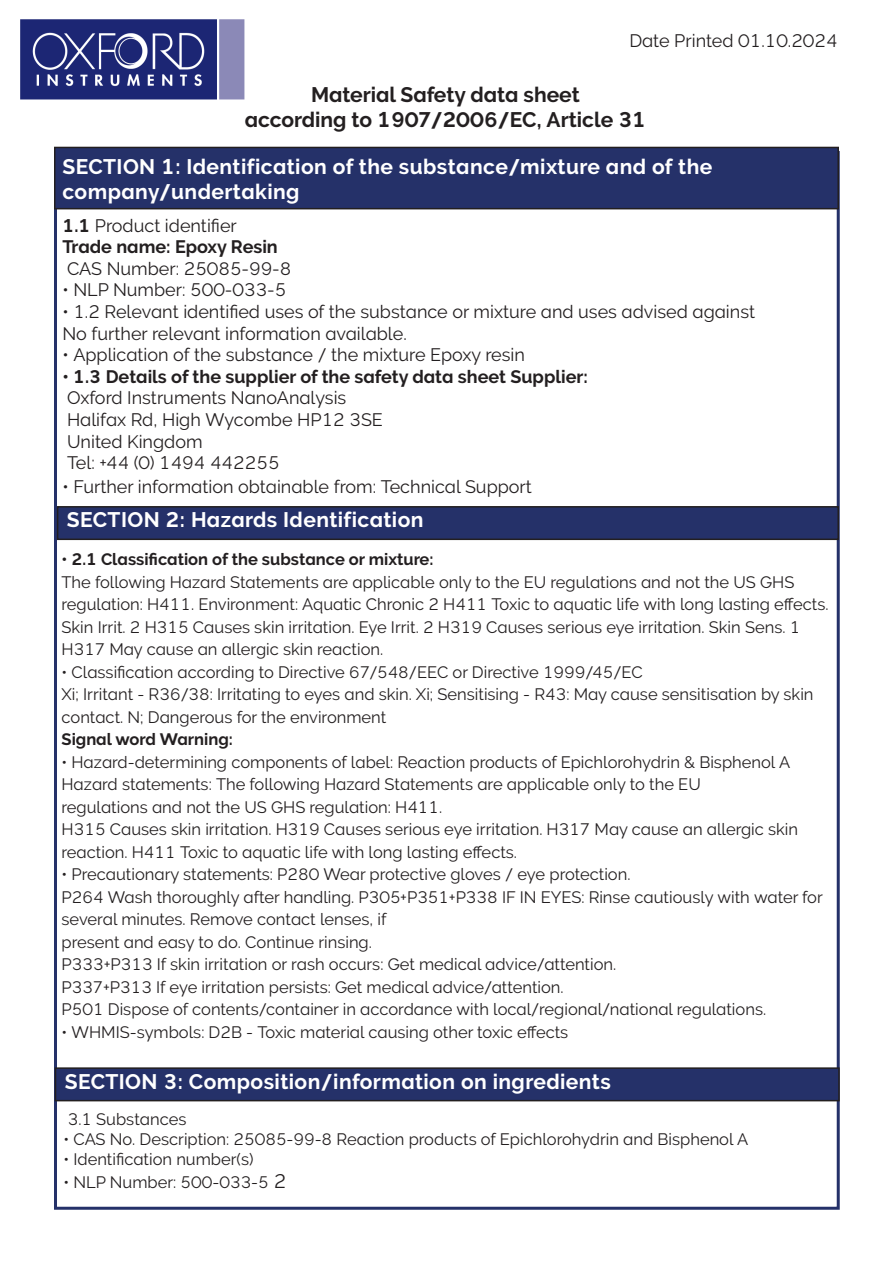
<style>
.page{position:relative;width:893px;height:1263px;background:#fff}
.page>*{position:absolute;margin:0;border:0;box-sizing:border-box;transform-origin:0 0}
.t1{font:21px "Oxford Raleway Bold";letter-spacing:.02em;color:#fff}
.t2{font:21px "Oxford Raleway Bold";color:#231f20}
.t3{font:18px "Oxford Raleway Regular";color:#231f20}
.t4{font:18px "Oxford Raleway Bold";color:#231f20}
.t5{font:16.5px/22.5px "Oxford Raleway Regular";color:#231f20}
.t6{font:16.5px "Oxford Raleway Bold";color:#231f20}
.s1{font-family:"Oxford Raleway Bold"}
.s2{font-size:19.5px}
</style>
<div class="page">
<img style="left:20px;top:19px;width:225px;height:81px">
<div style="left:55px;top:147px;width:783px;height:62px;background:#253169"></div>
<div style="left:54px;top:147px;width:785px;height:62px;border:2px solid #231f20"></div>
<div style="left:58px;top:507px;width:780px;height:32px;background:#253169"></div>
<div style="left:57px;top:506px;width:782px;height:34px;border:2px solid #231f20"></div>
<div style="left:56px;top:1068px;width:783px;height:33px;background:#253169"></div>
<div style="left:55px;top:1067px;width:785px;height:34px;border:2px solid #231f20"></div>
<p class="t3" style="left:629px;top:30px;width:210px">Date Printed 01.10.2024</p>
<p class="t2" style="left:311px;top:82px;width:270px">Material Safety data sheet</p>
<p class="t2" style="left:245px;top:107px;width:403px">according to 1907/2006/EC, Article 31</p>
<p class="t1" style="left:62px;top:154px;width:651px">SECTION 1: Identification of the substance/mixture and of the</p>
<p class="t1" style="left:62px;top:180px;width:239px">company/undertaking</p>
<p class="t3" style="left:62px;top:215px;width:176px"><span class="s1">1.1</span> Product identifier</p>
<p class="t4" style="left:62px;top:236px;width:217px">Trade name: Epoxy Resin</p>
<p class="t3" style="left:67px;top:258px;width:226px">CAS Number: 25085-99-8</p>
<p class="t3" style="left:62px;top:279px;width:226px">· NLP Number: 500-033-5</p>
<p class="t3" style="left:62px;top:301px;width:694px">· 1.2 Relevant identified uses of the substance or mixture and uses advised against</p>
<p class="t3" style="left:62px;top:323px;width:346px">No further relevant information available.</p>
<p class="t3" style="left:62px;top:344px;width:464px">· Application of the substance / the mixture Epoxy resin</p>
<p class="t4" style="left:62px;top:366px;width:527px">· 1.3 Details of the supplier of the safety data sheet Supplier:</p>
<p class="t3" style="left:67px;top:387px;width:281px">Oxford Instruments NanoAnalysis</p>
<p class="t3" style="left:67px;top:409px;width:317px">Halifax Rd, High Wycombe HP12 3SE</p>
<p class="t3" style="left:67px;top:431px;width:137px">United Kingdom</p>
<p class="t3" style="left:67px;top:452px;width:214px">Tel: +44 (0) 1494 442255</p>
<p class="t3" style="left:62px;top:476px;width:471px">· Further information obtainable from: Technical Support</p>
<p class="t1" style="left:67px;top:508px;width:358px">SECTION 2: Hazards Identification</p>
<p class="t6" style="left:62px;top:550px;width:373px">· 2.1 Classification of the substance or mixture:</p>
<p class="t5" style="left:62px;top:571px;width:768px">The following Hazard Statements are applicable only to the EU regulations and not the US GHS regulation: H411. Environment: Aquatic Chronic 2 H411 Toxic to aquatic life with long lasting effects.<br>Skin Irrit. 2 H315 Causes skin irritation. Eye Irrit. 2 H319 Causes serious eye irritation. Skin Sens. 1<br>H317 May cause an allergic skin reaction.</p>
<p class="t5" style="left:62px;top:661px;width:583px">· Classification according to Directive 67/548/EEC or Directive 1999/45/EC</p>
<p class="t5" style="left:62px;top:683px;width:753px">Xi; Irritant - R36/38: Irritating to eyes and skin. Xi; Sensitising - R43: May cause sensitisation by skin contact. N; Dangerous for the environment</p>
<p class="t6" style="left:62px;top:730px;width:173px">Signal word Warning:</p>
<p class="t5" style="left:62px;top:751px;width:730px">· Hazard-determining components of label: Reaction products of Epichlorohydrin &amp; Bisphenol A</p>
<p class="t5" style="left:62px;top:773px;width:641px">Hazard statements: The following Hazard Statements are applicable only to the EU</p>
<p class="t5" style="left:62px;top:796px;width:382px">regulations and not the US GHS regulation: H411.</p>
<p class="t5" style="left:62px;top:818px;width:738px">H315 Causes skin irritation. H319 Causes serious eye irritation. H317 May cause an allergic skin reaction. H411 Toxic to aquatic life with long lasting effects.</p>
<p class="t5" style="left:62px;top:863px;width:570px">· Precautionary statements: P280 Wear protective gloves / eye protection.</p>
<p class="t5" style="left:62px;top:886px;width:763px">P264 Wash thoroughly after handling. P305+P351+P338 IF IN EYES: Rinse cautiously with water for several minutes. Remove contact lenses, if</p>
<p class="t5" style="left:62px;top:931px;width:312px">present and easy to do. Continue rinsing.</p>
<p class="t5" style="left:62px;top:953px;width:556px">P333+P313 If skin irritation or rash occurs: Get medical advice/attention.</p>
<p class="t5" style="left:62px;top:976px;width:504px">P337+P313 If eye irritation persists: Get medical advice/attention.</p>
<p class="t5" style="left:62px;top:998px;width:706px">P501 Dispose of contents/container in accordance with local/regional/national regulations.</p>
<p class="t5" style="left:62px;top:1021px;width:508px">· WHMIS-symbols: D2B - Toxic material causing other toxic effects</p>
<p class="t1" style="left:65px;top:1069px;width:547px">SECTION 3: Composition/information on ingredients</p>
<p class="t5" style="left:68px;top:1108px;width:120px">3.1 Substances</p>
<p class="t5" style="left:64px;top:1128px;width:686px">· CAS No. Description: 25085-99-8 Reaction products of Epichlorohydrin and Bisphenol A</p>
<p class="t5" style="left:64px;top:1148px;width:191px">· Identification number(s)</p>
<p class="t5" style="left:64px;top:1171px;width:224px">· NLP Number: 500-033-5 <span class="s2">2</span></p>
</div>
